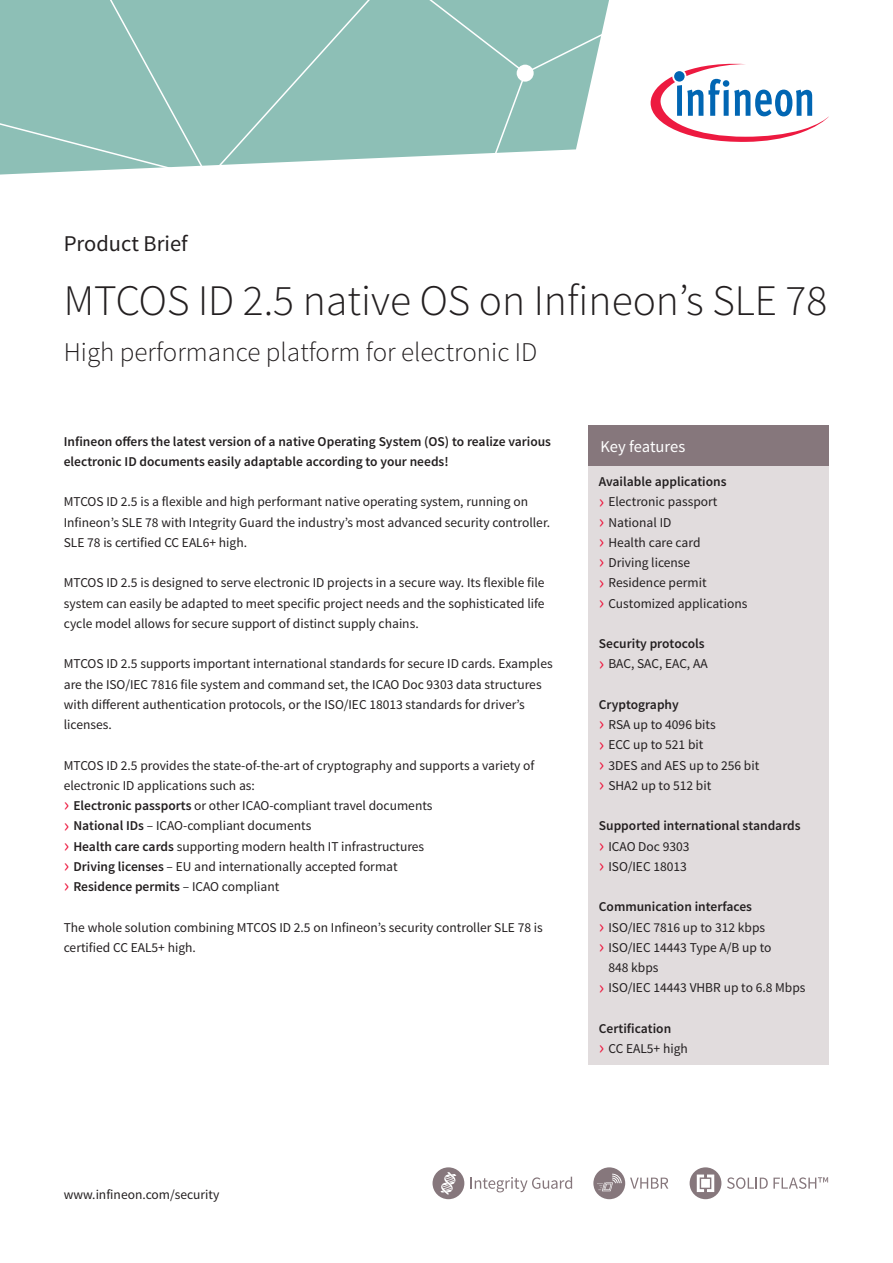
<style>
.page{position:relative;width:893px;height:1263px;background:#fff}
.page>*{position:absolute;margin:0;border:0;box-sizing:border-box;transform-origin:0 0}
.Product_Brief_A4_Hea{font:300 43.5px "Source Sans Pro";color:#231f20}
.Product_Brief_A4_Sub{font:300 27px "Source Sans Pro";color:#231f20}
.Product_Brief_A4_Tit{font:22.5px "Source Sans Pro";color:#231f20}
.Product_Brief_A4_Hea-2{font:16.5px "Source Sans Pro";letter-spacing:-.005em;color:#fff}
.Product_Brief_A4_Cop{font:13.5px/20.2px "Source Sans Pro";color:#231f20}
.Product_Brief_A4_Cop-2{font:600 13.5px/20.2px "Source Sans Pro";color:#231f20}
.Product_Brief_A4_URL{font:13.5px "Source Sans Pro";color:#231f20}
.s1{font-size:20.25px;color:#ed1a40}
.s2{font-weight:600}
.s3{font-weight:400;font-size:20.25px;color:#ed1a40}
.s4{font-weight:400}
</style>
<div class="page">
<div style="left:382px;top:0;width:227px;height:158px;background:#8dbfb6"></div>
<svg style="left:412px;top:0;width:196px;height:158px;background:#9ac6be"></svg>
<svg style="left:0;top:0;width:382px;height:175px;background:#94c3ba"></svg>
<svg style="left:651px;top:63px;width:178px;height:79px"></svg>
<div style="left:588px;top:463px;width:241px;height:602px;background:#e1dcdd"></div>
<div style="left:588px;top:425px;width:241px;height:41px;background:#86777c"></div>
<div style="left:690px;top:1167px;width:31px;height:32px;background:#86777c;border-radius:50%"></div>
<svg style="left:727px;top:1177px;width:101px;height:12px"></svg>
<svg style="left:697px;top:1174px;width:17px;height:18px"></svg>
<div style="left:433px;top:1167px;width:31px;height:32px;background:#86777c;border-radius:50%"></div>
<svg style="left:471px;top:1177px;width:101px;height:15px"></svg>
<svg style="left:440px;top:1172px;width:16px;height:22px"></svg>
<div style="left:593px;top:1167px;width:32px;height:32px;background:#86777c;border-radius:50%"></div>
<svg style="left:630px;top:1177px;width:38px;height:12px"></svg>
<svg style="left:597px;top:1174px;width:25px;height:17px"></svg>
<p class="Product_Brief_A4_Tit" style="left:64px;top:229px;width:125px">Product Brief</p>
<p class="Product_Brief_A4_Hea" style="left:64px;top:275px;width:765px">MTCOS ID 2.5 native OS on Infineon’s SLE 78</p>
<p class="Product_Brief_A4_Sub" style="left:64px;top:335px;width:475px">High performance platform for electronic ID</p>
<p class="Product_Brief_A4_Cop-2" style="left:64px;top:431px;width:489px">Infineon offers the latest version of a native Operating System (OS) to realize various electronic ID documents easily adaptable according to your needs!</p>
<p class="Product_Brief_A4_Cop" style="left:64px;top:492px;width:488px">MTCOS ID 2.5 is a flexible and high performant native operating system, running on<br>Infineon’s SLE 78 with Integrity Guard the industry’s most advanced security controller.<br>SLE 78 is certified CC EAL6+ high.</p>
<p class="Product_Brief_A4_Cop" style="left:64px;top:573px;width:482px;text-align:justify">MTCOS ID 2.5 is designed to serve electronic ID projects in a secure way. Its flexible file system can easily be adapted to meet specific project needs and the sophisticated life cycle model allows for secure support of distinct supply chains.</p>
<p class="Product_Brief_A4_Cop" style="left:64px;top:654px;width:490px">MTCOS ID 2.5 supports important international standards for secure ID cards. Examples are the ISO/IEC 7816 file system and command set, the ICAO Doc 9303 data structures with different authentication protocols, or the ISO/IEC 18013 standards for driver’s licenses.</p>
<p class="Product_Brief_A4_Cop" style="left:64px;top:755px;width:472px">MTCOS ID 2.5 provides the state-of-the-art of cryptography and supports a variety of electronic ID applications such as:</p>
<p class="Product_Brief_A4_Cop" style="left:64px;top:796px;width:370px"><span class="s1">›</span> <span class="s2">Electronic passports</span> or other ICAO-compliant travel documents</p>
<p class="Product_Brief_A4_Cop" style="left:64px;top:816px;width:249px"><span class="s1">›</span> <span class="s2">National IDs</span> – ICAO-compliant documents</p>
<p class="Product_Brief_A4_Cop" style="left:64px;top:836px;width:362px"><span class="s1">›</span> <span class="s2">Health care cards</span> supporting modern health IT infrastructures</p>
<p class="Product_Brief_A4_Cop" style="left:64px;top:856px;width:335px"><span class="s1">›</span> <span class="s2">Driving licenses</span> – EU and internationally accepted format</p>
<p class="Product_Brief_A4_Cop-2" style="left:64px;top:877px;width:217px"><span class="s3">›</span> Residence permits <span class="s4">– ICAO compliant</span></p>
<p class="Product_Brief_A4_Cop" style="left:64px;top:917px;width:481px">The whole solution combining MTCOS ID 2.5 on Infineon’s security controller SLE 78 is certified CC EAL5+ high.</p>
<p class="Product_Brief_A4_Hea-2" style="left:600px;top:436px;width:86px">Key features</p>
<p class="Product_Brief_A4_Cop-2" style="left:599px;top:472px;width:129px">Available applications</p>
<p class="Product_Brief_A4_Cop" style="left:599px;top:492px;width:120px"><span class="s1">›</span> Electronic passport</p>
<p class="Product_Brief_A4_Cop" style="left:599px;top:512px;width:74px"><span class="s1">›</span> National ID</p>
<p class="Product_Brief_A4_Cop" style="left:599px;top:532px;width:103px"><span class="s1">›</span> Health care card</p>
<p class="Product_Brief_A4_Cop" style="left:599px;top:553px;width:93px"><span class="s1">›</span> Driving license</p>
<p class="Product_Brief_A4_Cop" style="left:599px;top:573px;width:109px"><span class="s1">›</span> Residence permit</p>
<p class="Product_Brief_A4_Cop" style="left:599px;top:593px;width:150px"><span class="s1">›</span> Customized applications</p>
<p class="Product_Brief_A4_Cop-2" style="left:599px;top:634px;width:107px">Security protocols</p>
<p class="Product_Brief_A4_Cop" style="left:599px;top:654px;width:110px"><span class="s1">›</span> BAC, SAC, EAC, AA</p>
<p class="Product_Brief_A4_Cop-2" style="left:599px;top:694px;width:81px">Cryptography</p>
<p class="Product_Brief_A4_Cop" style="left:599px;top:715px;width:118px"><span class="s1">›</span> RSA up to 4096 bits</p>
<p class="Product_Brief_A4_Cop" style="left:599px;top:735px;width:106px"><span class="s1">›</span> ECC up to 521 bit</p>
<p class="Product_Brief_A4_Cop" style="left:599px;top:755px;width:162px"><span class="s1">›</span> 3DES and AES up to 256 bit</p>
<p class="Product_Brief_A4_Cop" style="left:599px;top:775px;width:114px"><span class="s1">›</span> SHA2 up to 512 bit</p>
<p class="Product_Brief_A4_Cop-2" style="left:599px;top:816px;width:203px">Supported international standards</p>
<p class="Product_Brief_A4_Cop" style="left:599px;top:836px;width:92px"><span class="s1">›</span> ICAO Doc 9303</p>
<p class="Product_Brief_A4_Cop" style="left:599px;top:856px;width:90px"><span class="s1">›</span> ISO/IEC 18013</p>
<p class="Product_Brief_A4_Cop-2" style="left:599px;top:897px;width:155px">Communication interfaces</p>
<p class="Product_Brief_A4_Cop" style="left:599px;top:917px;width:168px"><span class="s1">›</span> ISO/IEC 7816 up to 312 kbps</p>
<p class="Product_Brief_A4_Cop" style="left:608px;top:937px;width:165px;text-indent:-10px"><span class="s1">›</span> ISO/IEC 14443 Type A/B up to<br>848 kbps</p>
<p class="Product_Brief_A4_Cop" style="left:599px;top:978px;width:208px"><span class="s1">›</span> ISO/IEC 14443 VHBR up to 6.8 Mbps</p>
<p class="Product_Brief_A4_Cop-2" style="left:599px;top:1018px;width:74px">Certification</p>
<p class="Product_Brief_A4_Cop" style="left:599px;top:1039px;width:90px"><span class="s1">›</span> CC EAL5+ high</p>
<p class="Product_Brief_A4_URL" style="left:64px;top:1186px;width:157px">www.infineon.com/security</p>
</div>
